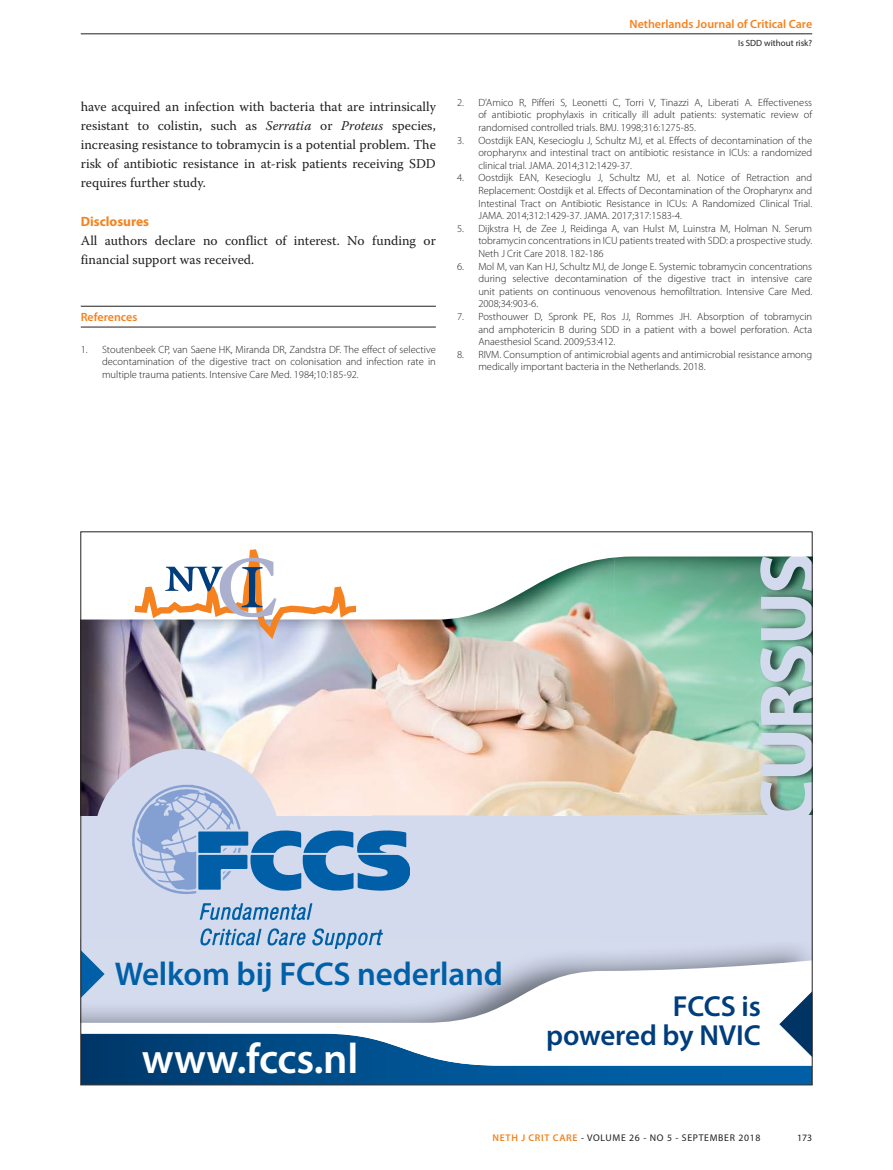
<style>
.page{position:relative;width:893px;height:1170px;background:#fff}
.page>*{position:absolute;margin:0;border:0;box-sizing:border-box;transform-origin:0 0}
.t1{font:700 78.75px "Myriad Pro";letter-spacing:-.03em;color:#d3daed}
.t2{font:600 42.75px "Myriad Pro";letter-spacing:-.005em;color:#fff}
.t3{font:600 33px "Myriad Pro";letter-spacing:-.005em;color:#0060a7}
.t4{font:600 29.1px/29.1px "Myriad Pro";letter-spacing:-.005em;color:#003d7d;text-align:right}
.t5{font:13.5px/19px "Warnock Pro";color:#221f1f;text-align:justify}
.t6{font:700 13.5px "Myriad Pro";color:#f5821f}
.t7{font:600 12px "Myriad Pro";color:#f5821f}
.t8{font:300 10.5px/12.6px "Myriad Pro";color:#221f1f;text-align:justify}
.t9{font:9.75px "Myriad Pro";letter-spacing:.07em;color:#221f1f}
.t10{font:9px "Myriad Pro";color:#221f1f}
.s1{font-style:italic}
.s2{font-weight:600;color:#f5821f}
</style>
<div class="page">
<hr style="left:81px;top:34px;width:731px;height:1px;background:#221f1f">
<hr style="left:81px;top:327px;width:355px;height:1px;background:#221f1f">
<hr style="left:81px;top:306px;width:355px;height:1px;background:#221f1f">
<div style="left:81px;top:531px;width:731px;height:553px;background:#d3daed"></div>
<img style="left:202px;top:945px;width:607px;height:14px">
<svg style="left:83px;top:959px;width:727px;height:74px"></svg>
<img style="left:83px;top:1033px;width:727px;height:49px">
<svg style="left:779px;top:991px;width:31px;height:65px;background:#88a0b6"></svg>
<svg style="left:83px;top:952px;width:22px;height:45px"></svg>
<img style="left:469px;top:619px;width:291px;height:196px">
<img style="left:83px;top:619px;width:386px;height:196px">
<img style="left:760px;top:619px;width:50px;height:196px">
<svg style="left:83px;top:533px;width:727px;height:86px;background:#c6dcd2"></svg>
<svg style="left:135px;top:549px;width:221px;height:90px;background:#ded3ce"></svg>
<div style="left:94px;top:748px;width:187px;height:187px;background:#d3daed;border-radius:50%"></div>
<svg style="left:132px;top:784px;width:278px;height:110px"></svg>
<svg style="left:200px;top:928px;width:106px;height:17px"></svg>
<svg style="left:199px;top:903px;width:114px;height:17px"></svg>
<svg style="left:312px;top:928px;width:71px;height:20px"></svg>
<p class="t7" style="left:630px;top:17px;width:184px">Netherlands Journal of Critical Care</p>
<p class="t5" style="left:81px;top:98px;width:357px">have acquired an infection with bacteria that are intrinsically resistant to colistin, such as <span class="s1">Serratia</span> or <span class="s1">Proteus</span> species, increasing resistance to tobramycin is a potential problem. The risk of antibiotic resistance in at-risk patients receiving SDD requires further study.</p>
<p class="t6" style="left:81px;top:216px;width:70px">Disclosures</p>
<p class="t5" style="left:81px;top:232px;width:357px">All authors declare no conflict of interest. No funding or financial support was received.</p>
<p class="t7" style="left:81px;top:312px;width:58px">References</p>
<p class="t8" style="left:102px;top:343px;width:335px;text-indent:-21px">1. Stoutenbeek CP, van Saene HK, Miranda DR, Zandstra DF. The effect of selective decontamination of the digestive tract on colonisation and infection rate in multiple trauma patients. Intensive Care Med. 1984;10:185-92.</p>
<p class="t10" style="left:738px;top:40px;width:75px">Is SDD without risk?</p>
<p class="t8" style="left:478px;top:97px;width:335px;text-indent:-21px">2. D'Amico R, Pifferi S, Leonetti C, Torri V, Tinazzi A, Liberati A. Effectiveness of antibiotic prophylaxis in critically ill adult patients: systematic review of randomised controlled trials. BMJ. 1998;316:1275-85.</p>
<p class="t8" style="left:478px;top:135px;width:335px;text-indent:-21px">3. Oostdijk EAN, Kesecioglu J, Schultz MJ, et al. Effects of decontamination of the oropharynx and intestinal tract on antibiotic resistance in ICUs: a randomized clinical trial. JAMA. 2014;312:1429-37.</p>
<p class="t8" style="left:478px;top:172px;width:335px;text-indent:-21px">4. Oostdijk EAN, Kesecioglu J, Schultz MJ, et al. Notice of Retraction and Replacement: Oostdijk et al. Effects of Decontamination of the Oropharynx and Intestinal Tract on Antibiotic Resistance in ICUs: A Randomized Clinical Trial.<br>JAMA. 2014;312:1429-37. JAMA. 2017;317:1583-4.</p>
<p class="t8" style="left:478px;top:223px;width:335px;text-indent:-21px">5. Dijkstra H, de Zee J, Reidinga A, van Hulst M, Luinstra M, Holman N. Serum tobramycin concentrations in ICU patients treated with SDD: a prospective study.<br>Neth J Crit Care 2018. 182-186</p>
<p class="t8" style="left:478px;top:261px;width:335px;text-indent:-21px">6. Mol M, van Kan HJ, Schultz MJ, de Jonge E. Systemic tobramycin concentrations during selective decontamination of the digestive tract in intensive care unit patients on continuous venovenous hemofiltration. Intensive Care Med.<br>2008;34:903-6.</p>
<p class="t8" style="left:478px;top:311px;width:335px;text-indent:-21px">7. Posthouwer D, Spronk PE, Ros JJ, Rommes JH. Absorption of tobramycin and amphotericin B during SDD in a patient with a bowel perforation. Acta Anaesthesiol Scand. 2009;53:412.</p>
<p class="t8" style="left:478px;top:349px;width:335px;text-indent:-21px">8. RIVM. Consumption of antimicrobial agents and antimicrobial resistance among medically important bacteria in the Netherlands. 2018.</p>
<h1 class="t1" style="left:741px;top:825px;width:276px;rotate:-90deg">CURSUS</h1>
<h3 class="t3" style="left:115px;top:960px;width:390px">Welkom bij FCCS nederland</h3>
<h2 class="t2" style="left:142px;top:1042px;width:218px">www.fccs.nl</h2>
<h3 class="t4" style="left:546px;top:993px;width:216px">FCCS is<br>powered by NVIC</h3>
<p class="t9" style="left:492px;top:1133px;width:269px"><span class="s2">NETH J CRIT CARE</span> - VOLUME 26 - NO 5 - SEPTEMBER 2018</p>
<p class="t9" style="left:797px;top:1133px;width:17px">173</p>
</div>
